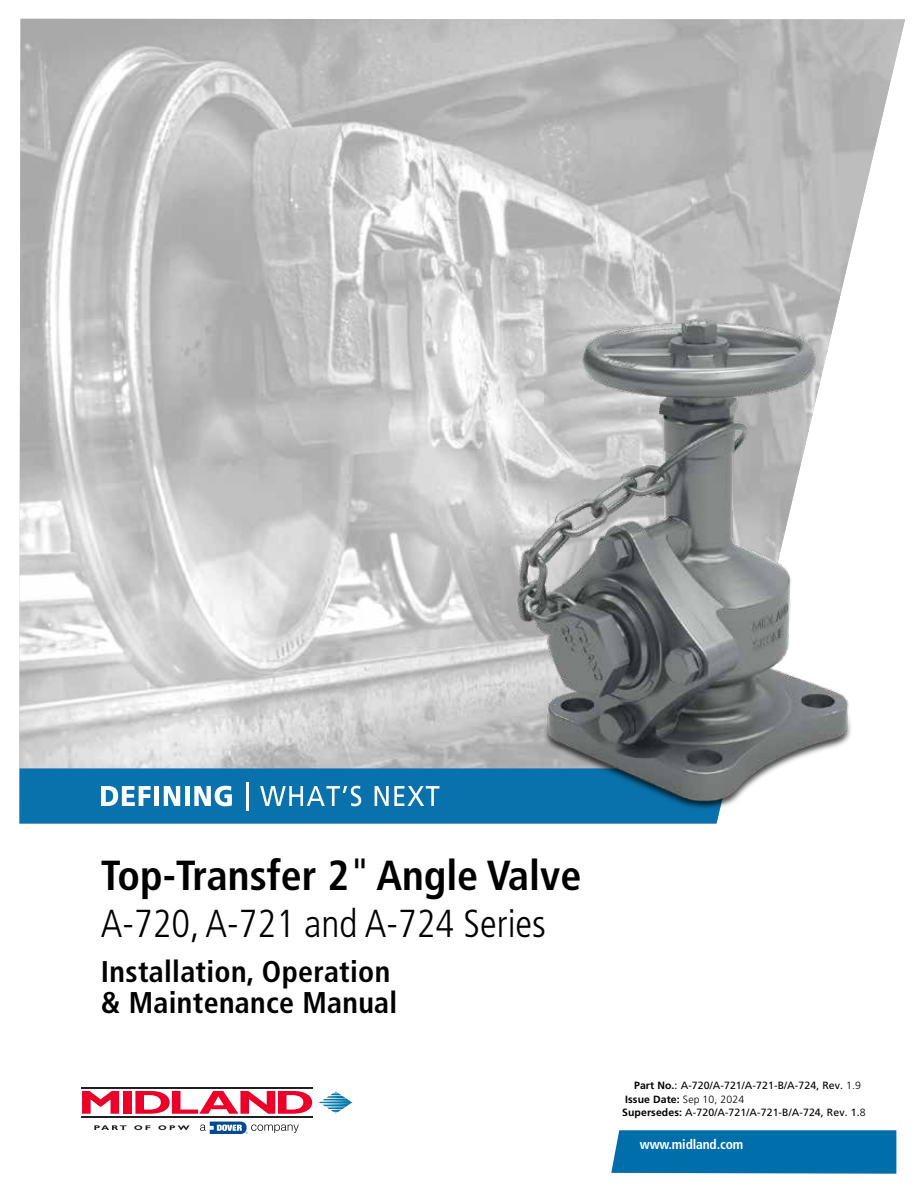
<style>
.page{position:relative;width:918px;height:1188px;background:#fff}
.page>*{position:absolute;margin:0;border:0;box-sizing:border-box;transform-origin:0 0}
.t1{font:700 condensed 42px "Frutiger LT Std";color:#000}
.t2{font:300 condensed 39px "Frutiger LT Std";color:#000}
.t3{font:700 condensed 30px/31.5px "Frutiger LT Std";letter-spacing:.01em;color:#000}
.t4{font:700 condensed 13.5px "Frutiger LT Std";letter-spacing:-.01em;color:#fff}
.t5{font:10.5px/13.5px "Frutiger LT Std";letter-spacing:.01em;color:#000}
.s1{font-weight:400}
.s2{font-weight:700}
.s3{font-weight:300}
</style>
<div class="page">
<img style="left:19px;top:19px;width:886px;height:749px">
<div style="left:611px;top:1130px;width:285px;height:44px;background:#006eab"></div>
<svg style="left:19px;top:768px;width:701px;height:56px;background:#217fb3"></svg>
<svg style="left:319px;top:1092px;width:33px;height:22px"></svg>
<hr style="left:81px;top:1116px;width:231px;height:2px;background:#221f20">
<hr style="left:81px;top:1087px;width:231px;height:2px;background:#221f20">
<svg style="left:82px;top:1091px;width:37px;height:23px"></svg>
<div style="left:123px;top:1091px;width:9px;height:23px;background:#ea0029"></div>
<svg style="left:135px;top:1091px;width:177px;height:23px"></svg>
<svg style="left:94px;top:1125px;width:33px;height:5px"></svg>
<svg style="left:134px;top:1125px;width:16px;height:5px"></svg>
<svg style="left:158px;top:1125px;width:32px;height:5px"></svg>
<svg style="left:200px;top:1122px;width:99px;height:12px"></svg>
<img style="left:516px;top:319px;width:337px;height:493px">
<h1 class="t1" style="left:101px;top:851px;width:482px">Top-Transfer 2<span class="s1">"</span> Angle Valve</h1>
<h2 class="t2" style="left:101px;top:901px;width:447px">A-720, A-721 and A-724 Series</h2>
<h3 class="t3" style="left:101px;top:956px;width:298px">Installation, Operation &amp; Maintenance Manual</h3>
<p class="t5" style="left:622px;top:1079px;width:245px;text-indent:12px"><span class="s2">Part No.</span>: A-720/A-721/A-721-B/A-724, Rev. <span class="s3">1.9<br></span><span class="s2">Issue Date:</span> <span class="s3">Sep 10, 2024<br></span><span class="s2">Supersedes:</span> A-720/A-721/A-721-B/A-724, Rev. 1.<span class="s3">8</span></p>
<p class="t4" style="left:640px;top:1136px;width:105px">www.midland.com</p>
</div>
